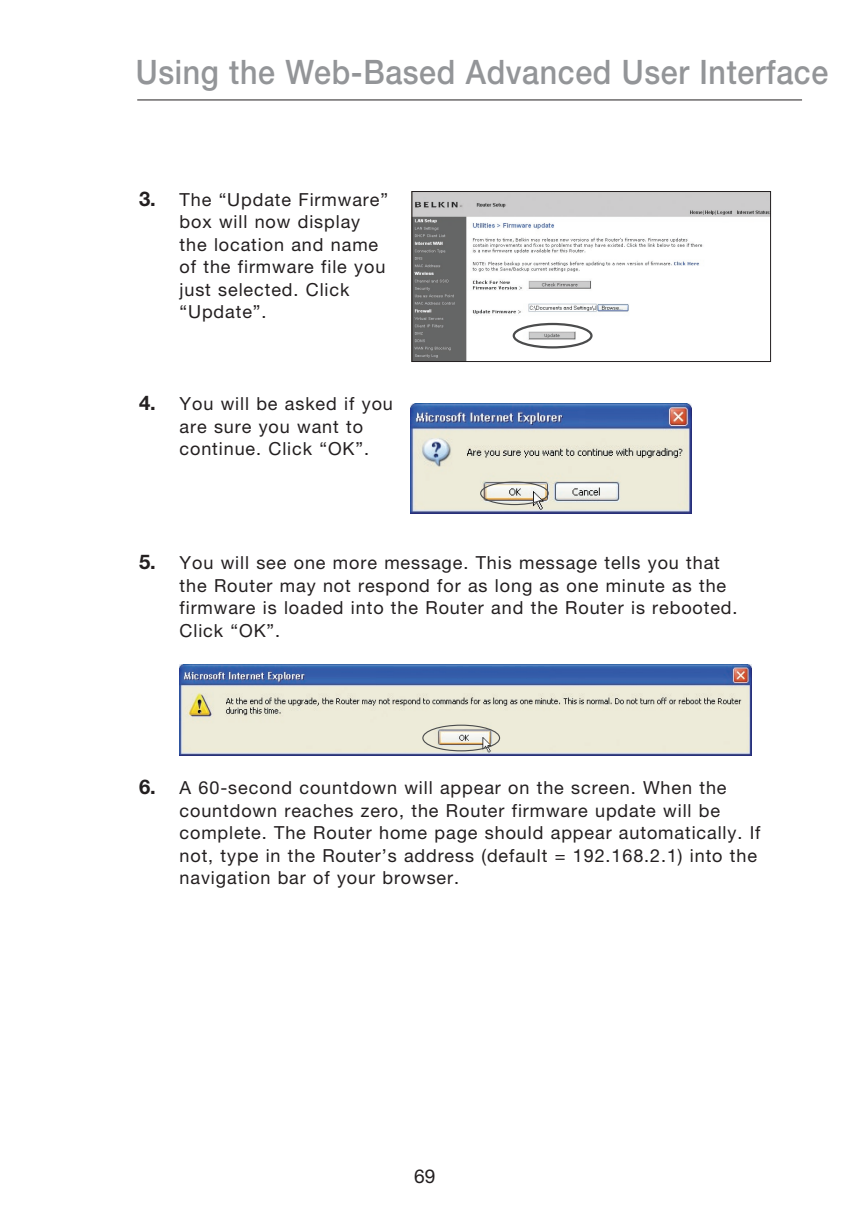
<style>
.page{position:relative;width:851px;height:1215px;background:#fff}
.page>*{position:absolute;margin:0;border:0;box-sizing:border-box;transform-origin:0 0}
.t1{font:500 33.75px "Helvetica Neue LT Pro";letter-spacing:.02em;color:#939598;scale:.9 1}
.t2{font:19.12px "Helvetica Neue LT Pro";color:#231f20}
.t3{font:18px/22.5px "Helvetica Neue LT Pro";letter-spacing:.05em;color:#231f20}
.s1{font-weight:700;font-size:20.25px}
</style>
<div class="page">
<hr style="left:137px;top:100px;width:665px;height:1px;background:#231f20">
<img style="left:413px;top:193px;width:355px;height:167px">
<div style="left:411px;top:191px;width:359px;height:171px;border:1px solid #231f20"></div>
<img style="left:179px;top:665px;width:572px;height:91px">
<div style="left:422px;top:725px;width:78px;height:26px;border:1px solid #4b4c4d;border-radius:50%"></div>
<img style="left:410px;top:403px;width:281px;height:111px">
<div style="left:480px;top:481px;width:68px;height:24px;border:1px solid #4b4c4d;border-radius:50%"></div>
<div style="left:512px;top:323px;width:80px;height:26px;border:2px solid #4b4c4d;border-radius:50%"></div>
<h1 class="t1" style="left:136px;top:52px;width:770px">Using the Web-Based Advanced User Interface</h1>
<p class="t3" style="left:179px;top:188px;width:210px;text-indent:-40px"><span class="s1">3.</span> The “Update Firmware” box will now display the location and name of the firmware file you just selected. Click “Update”.</p>
<p class="t3" style="left:179px;top:392px;width:215px;text-indent:-40px"><span class="s1">4.</span> You will be asked if you are sure you want to continue. Click “OK”.</p>
<p class="t3" style="left:179px;top:551px;width:559px;text-indent:-40px"><span class="s1">5.</span> You will see one more message. This message tells you that the Router may not respond for as long as one minute as the firmware is loaded into the Router and the Router is rebooted.<br>Click “OK”.</p>
<p class="t3" style="left:179px;top:777px;width:582px;text-indent:-40px"><span class="s1">6.</span> A 60-second countdown will appear on the screen. When the countdown reaches zero, the Router firmware update will be complete. The Router home page should appear automatically. If not, type in the Router’s address (default = 192.168.2.1) into the navigation bar of your browser.</p>
<p class="t2" style="left:414px;top:1164px;width:23px">69</p>
</div>
